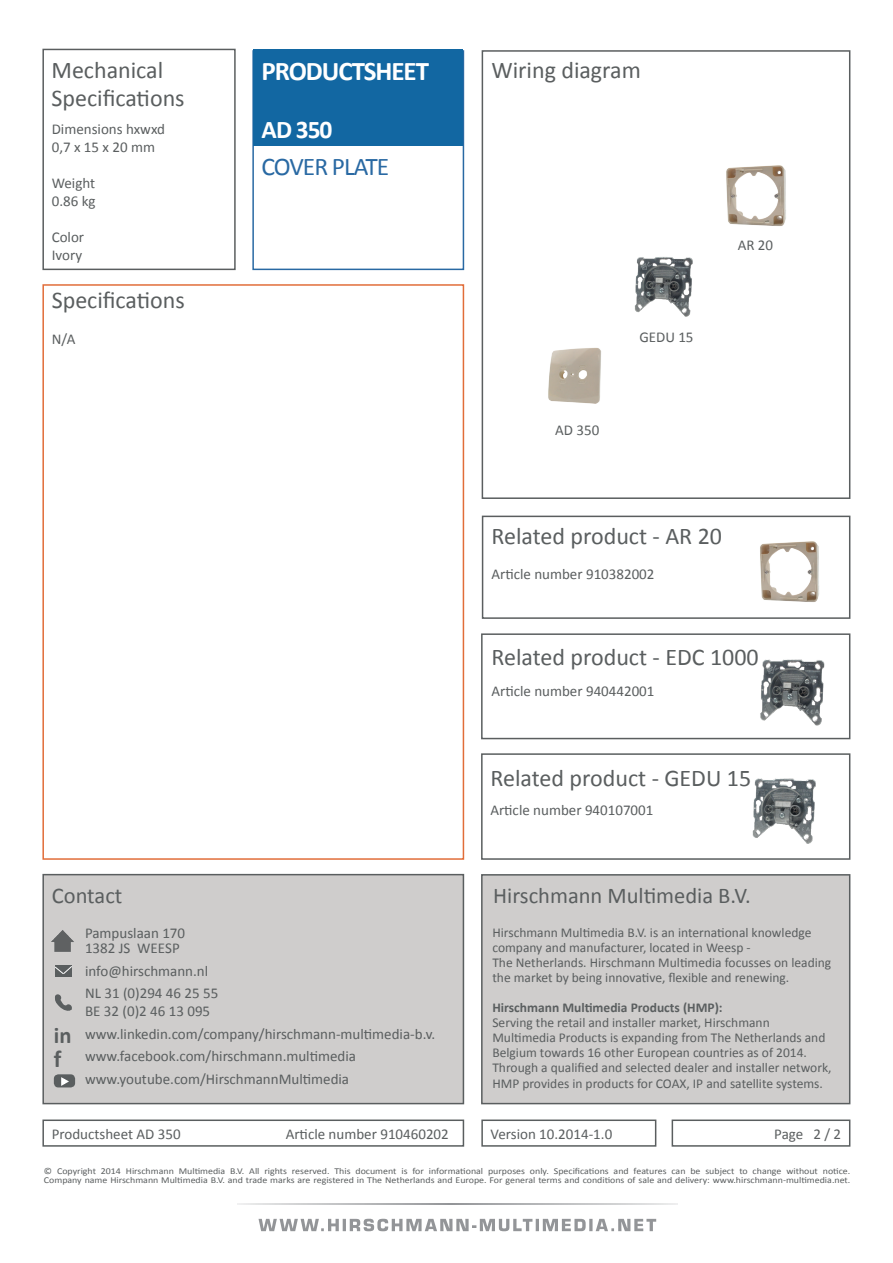
<style>
.page{position:relative;width:893px;height:1263px;background:#fff}
.page>*{position:absolute;margin:0;border:0;box-sizing:border-box;transform-origin:0 0}
.t1{font:700 27px "Calibri";letter-spacing:-.04em;color:#fff}
.t2{font:25.5px "Calibri";letter-spacing:-.04em;color:#2969a3}
.t3{font:700 25.5px "Calibri";color:#fff}
.t4{font:24px "Calibri";color:#5a5e5f}
.t5{font:700 24px "Calibri";color:#5a5e5f}
.t6{font:700 22.95px "Calibri";color:#5a5e5f}
.t7{font:22.5px "Calibri";color:#5a5e5f}
.t8{font:15px/22.5px "Calibri";color:#5a5e5f}
.t9{font:13.5px/15.3px "Calibri";color:#5a5e5f}
.t10{font:700 13.5px "Calibri";color:#5a5e5f}
.t11{font:9px/9px "Calibri";color:#5a5e5f;scale:1.1 1}
</style>
<div class="page">
<div style="left:482px;top:50px;width:368px;height:449px;border:2px solid #5a5e5f"></div>
<div style="left:43px;top:875px;width:420px;height:228px;background:#cfcdcc"></div>
<img style="left:51px;top:930px;width:23px;height:22px">
<div style="left:42px;top:874px;width:422px;height:230px;border:2px solid #5a5e5f"></div>
<div style="left:481px;top:874px;width:369px;height:230px;background:#cfcdcc;border:2px solid #5a5e5f"></div>
<div style="left:42px;top:284px;width:422px;height:576px;border:2px solid #e16d39"></div>
<hr style="left:237px;top:1203px;width:441px;height:2px;background:#939598">
<svg style="left:259px;top:1219px;width:397px;height:12px"></svg>
<div style="left:42px;top:1119px;width:422px;height:28px;border:2px solid #5a5e5f"></div>
<div style="left:481px;top:1119px;width:175px;height:28px;border:2px solid #5a5e5f"></div>
<div style="left:672px;top:1119px;width:178px;height:28px;border:2px solid #5a5e5f"></div>
<div style="left:252px;top:50px;width:212px;height:220px;border:2px solid #2969a3"></div>
<div style="left:253px;top:49px;width:210px;height:97px;background:#1267a2"></div>
<div style="left:42px;top:49px;width:194px;height:221px;border:2px solid #5a5e5f"></div>
<div style="left:54px;top:1074px;width:21px;height:13px;background:#5a5e5f;border-radius:4px"></div>
<svg style="left:59px;top:1077px;width:13px;height:11px"></svg>
<div style="left:55px;top:965px;width:17px;height:11px;background:#5a5e5f"></div>
<svg style="left:55px;top:966px;width:17px;height:8px"></svg>
<svg style="left:55px;top:994px;width:17px;height:17px"></svg>
<img style="left:548px;top:347px;width:53px;height:57px">
<img style="left:634px;top:257px;width:59px;height:60px">
<img style="left:726px;top:165px;width:60px;height:61px">
<img style="left:760px;top:541px;width:59px;height:61px">
<div style="left:482px;top:516px;width:368px;height:103px;border:2px solid #5a5e5f"></div>
<div style="left:481px;top:753px;width:369px;height:107px;border:2px solid #5a5e5f"></div>
<div style="left:481px;top:633px;width:369px;height:106px;border:2px solid #5a5e5f"></div>
<img style="left:752px;top:778px;width:64px;height:66px">
<img style="left:746px;top:659px;width:95px;height:79px">
<h3 class="t4" style="left:51px;top:54px;width:113px">Mechanical</h3>
<h3 class="t4" style="left:491px;top:54px;width:151px">Wiring diagram</h3>
<h3 class="t4" style="left:51px;top:83px;width:135px">Specifications</h3>
<p class="t8" style="left:52px;top:120px;width:115px;line-height:18px">Dimensions hxwxd<br>0,7 x 15 x 20 mm</p>
<p class="t8" style="left:52px;top:174px;width:45px;line-height:18px">Weight<br>0.86 kg</p>
<p class="t8" style="left:52px;top:228px;width:34px;line-height:18px">Color<br>Ivory</p>
<h1 class="t1" style="left:262px;top:54px;width:169px">PRODUCTSHEET</h1>
<h2 class="t3" style="left:262px;top:113px;width:72px">AD 350</h2>
<h2 class="t2" style="left:262px;top:150px;width:129px">COVER PLATE</h2>
<h3 class="t4" style="left:52px;top:285px;width:135px">Specifications</h3>
<p class="t8" style="left:52px;top:328px;width:25px">N/A</p>
<p class="t8" style="left:555px;top:419px;width:46px">AD 350</p>
<p class="t8" style="left:639px;top:326px;width:56px">GEDU 15</p>
<p class="t8" style="left:738px;top:233px;width:37px">AR 20</p>
<h3 class="t4" style="left:491px;top:521px;width:232px">Related product - AR 20</h3>
<p class="t8" style="left:491px;top:562px;width:165px">Article number 910382002</p>
<h3 class="t4" style="left:491px;top:642px;width:269px">Related product - EDC 1000</h3>
<p class="t8" style="left:491px;top:680px;width:165px">Article number 940442001</p>
<h3 class="t4" style="left:490px;top:763px;width:262px">Related product - GEDU 15</h3>
<h3 class="t7" style="left:52px;top:881px;width:72px">Contact</h3>
<h3 class="t6" style="left:54px;top:1020px;width:19px">in</h3>
<h3 class="t5" style="left:54px;top:1044px;width:9px">f</h3>
<p class="t8" style="left:85px;top:926px;width:102px;line-height:15px">Pampuslaan 170<br>1382 JS WEESP</p>
<p class="t8" style="left:85px;top:960px;width:135px">info@hirschmann.nl<br>NL 31 (0)294 46 25 55</p>
<p class="t8" style="left:85px;top:1000px;width:352px">BE 32 (0)2 46 13 095 www.linkedin.com/company/hirschmann-multimedia-b.v. www.facebook.com/hirschmann.multimedia www.youtube.com/HirschmannMultimedia</p>
<p class="t8" style="left:490px;top:799px;width:165px">Article number 940107001</p>
<h3 class="t7" style="left:493px;top:881px;width:259px">Hirschmann Multimedia B.V.</h3>
<p class="t9" style="left:492px;top:925px;width:340px">Hirschmann Multimedia B.V. is an international knowledge company and manufacturer, located in Weesp -<br>The Netherlands. Hirschmann Multimedia focusses on leading the market by being innovative, flexible and renewing.</p>
<p class="t10" style="left:492px;top:999px;width:232px">Hirschmann Multimedia Products (HMP):</p>
<p class="t9" style="left:492px;top:1015px;width:341px">Serving the retail and installer market, Hirschmann Multimedia Products is expanding from The Netherlands and Belgium towards 16 other European countries as of 2014.<br>Through a qualified and selected dealer and installer network, HMP provides in products for COAX, IP and satellite systems.</p>
<p class="t8" style="left:52px;top:1122px;width:130px">Productsheet AD 350</p>
<p class="t8" style="left:286px;top:1122px;width:165px">Article number 910460202</p>
<p class="t8" style="left:491px;top:1122px;width:123px">Version 10.2014-1.0</p>
<p class="t8" style="left:774px;top:1122px;width:68px">Page 2 / 2</p>
<p class="t11" style="left:44px;top:1166px;width:735px">© Copyright 2014 Hirschmann Multimedia B.V. All rights reserved. This document is for informational purposes only. Specifications and features can be subject to change without notice.<br>Company name Hirschmann Multimedia B.V. and trade marks are registered in The Netherlands and Europe. For general terms and conditions of sale and delivery: www.hirschmann-multimedia.net.</p>
</div>
